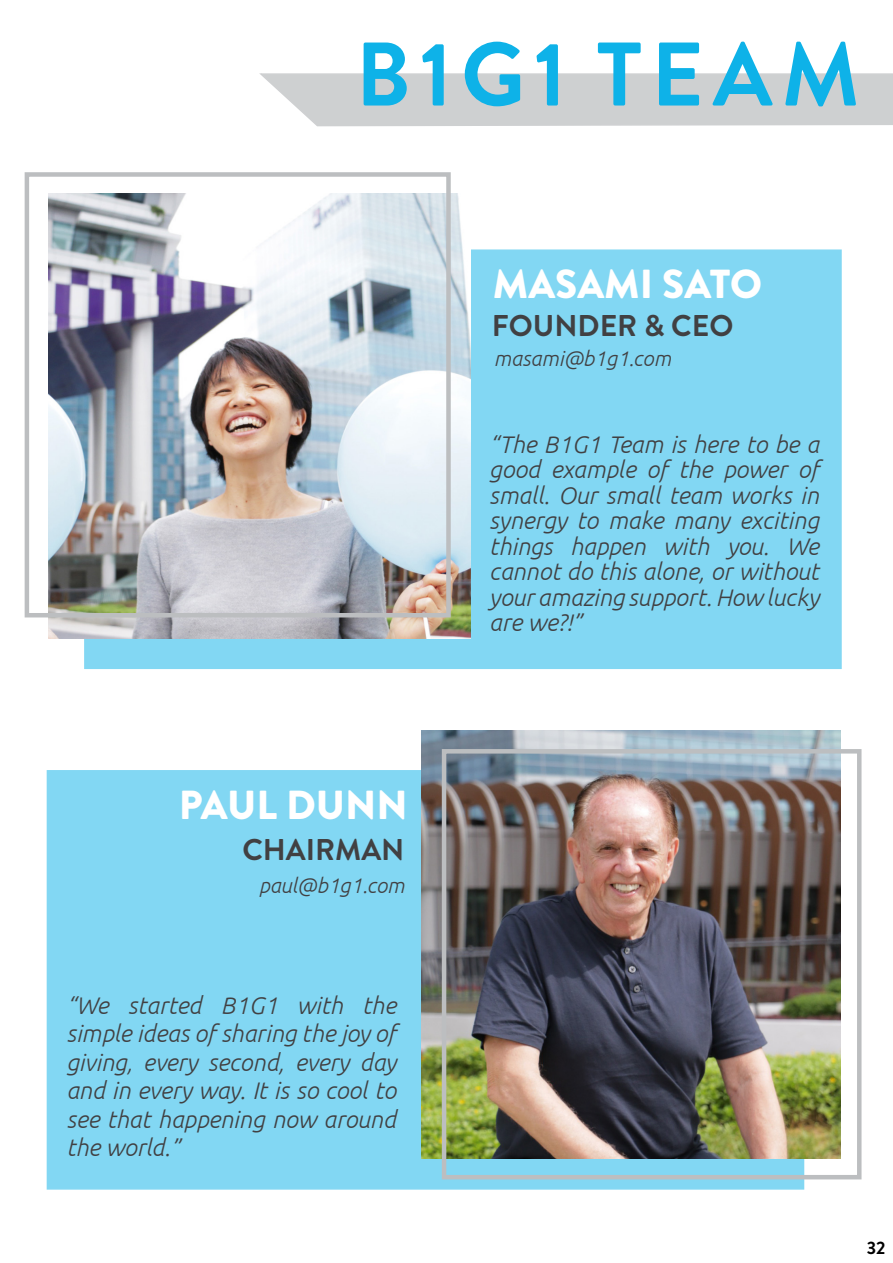
<style>
.page{position:relative;width:893px;height:1263px;background:#fff}
.page>*{position:absolute;margin:0;border:0;box-sizing:border-box;transform-origin:0 0}
.t1{font:700 90px "Brandon Grotesque";letter-spacing:.1em;color:#0eb2e8}
.t2{font:900 40.5px "Brandon Grotesque";color:#fff}
.t3{font:700 30px "Brandon Grotesque";color:#414042}
.t4{font:italic 300 24px/25.5px "Ubuntu";color:#414042;text-align:justify}
.t5{font:italic 300 21px "Ubuntu";color:#414042}
.t6{font:700 18px "Brandon Grotesque";color:#000}
</style>
<div class="page">
<svg style="left:259px;top:73px;width:634px;height:54px;background:#d1d3d4"></svg>
<div style="left:84px;top:249px;width:758px;height:420px;background:#82d7f3"></div>
<img style="left:48px;top:194px;width:422px;height:445px">
<div style="left:47px;top:770px;width:757px;height:419px;background:#82d7f3"></div>
<img style="left:421px;top:730px;width:419px;height:428px">
<div style="left:25px;top:172px;width:426px;height:445px;border:4px solid #bcbec0"></div>
<div style="left:442px;top:749px;width:419px;height:430px;border:4px solid #bcbec0"></div>
<h1 class="t1" style="left:355px;top:12px;width:506px">B1G1 TEAM</h1>
<h2 class="t2" style="left:179px;top:776px;width:230px">PAUL DUNN</h2>
<p class="t3" style="left:242px;top:829px;width:164px">CHAIRMAN</p>
<p class="t5" style="left:259px;top:873px;width:147px">paul@b1g1.com</p>
<p class="t4" style="left:66px;top:990px;width:331px;line-height:28.5px">“We started B1G1 with the simple ideas of sharing the joy of giving, every second, every day and in every way. It is so cool to see that happening now around the world.”</p>
<h2 class="t2" style="left:493px;top:256px;width:271px">MASAMI SATO</h2>
<p class="t3" style="left:492px;top:305px;width:243px">FOUNDER &amp; CEO</p>
<p class="t5" style="left:494px;top:345px;width:178px">masami@b1g1.com</p>
<p class="t4" style="left:489px;top:431px;width:331px">“The B1G1 Team is here to be a good example of the power of small. Our small team works in synergy to make many exciting things happen with you. We cannot do this alone, or without your amazing support. How lucky are we?!”</p>
<p class="t6" style="left:867px;top:1235px;width:20px">32</p>
</div>
